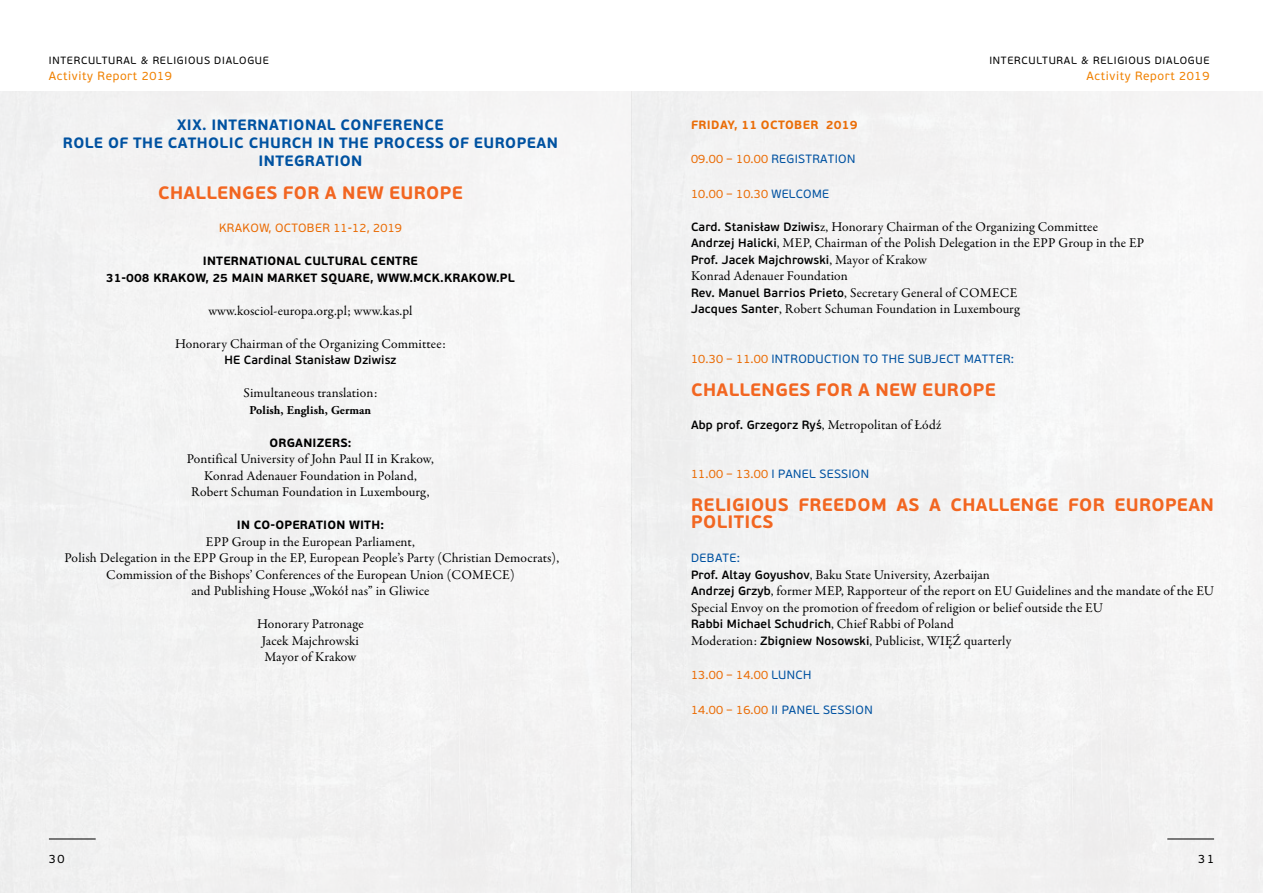
<style>
.page{position:relative;width:1263px;height:893px;background:#fff}
.page>*{position:absolute;margin:0;border:0;box-sizing:border-box;transform-origin:0 0}
.t1{font:700 18px/16.5px "PF Beau Sans Pro";letter-spacing:.02em;color:#f26621}
.t2{font:700 15px/18px "PF Beau Sans Pro";letter-spacing:.03em;color:#0052a1;text-align:center}
.t3{font:13.5px/16.5px "Garamond Premr Pro";letter-spacing:.005em;color:#000;text-align:center}
.t4{font:600 12px "PF Beau Sans Pro";letter-spacing:.01em;color:#000}
.t5{font:12px "PF Beau Sans Pro";letter-spacing:.03em;color:#0052a1}
.t6{font:700 12px/16.5px "PF Beau Sans Pro";letter-spacing:.02em;color:#000;text-align:center}
.t7{font:12px "PF Beau Sans Pro";letter-spacing:.03em;color:#ea6d07}
.t8{font:12px "PF Beau Sans Pro";letter-spacing:.05em;color:#f08100}
.t9{font:700 12px "Adobe Garamond Pro";letter-spacing:.01em;color:#000}
.t10{font:700 12px "PF Beau Sans Pro";letter-spacing:.03em;color:#ea6d07}
.t11{font:12px "PF Beau Sans Pro";color:#000}
.t12{font:10.5px "PF Beau Sans Pro";letter-spacing:.07em;color:#000}
.s1{color:#ea6d07}
.s2{color:#0052a1}
.s3{font-family:"PF Beau Sans Pro";font-weight:600;font-size:12px}
.s4{font-family:"Garamond Premr Pro";font-weight:400;font-size:13.5px}
</style>
<div class="page">
<hr style="left:49px;top:839px;width:47px;height:1px;background:#000">
<hr style="left:1167px;top:839px;width:47px;height:1px;background:#000">
<p class="t12" style="left:49px;top:55px;width:221px">INTERCULTURAL &amp; RELIGIOUS DIALOGUE</p>
<p class="t8" style="left:49px;top:69px;width:124px">Activity Report 2019</p>
<p class="t2" style="left:63px;top:116px;width:496px">XIX. INTERNATIONAL CONFERENCE<br>ROLE OF THE CATHOLIC CHURCH IN THE PROCESS OF EUROPEAN<br>INTEGRATION</p>
<h1 class="t1" style="left:158px;top:185px;width:306px">CHALLENGES FOR A NEW EUROPE</h1>
<p class="t7" style="left:219px;top:221px;width:184px">KRAKOW, OCTOBER 11-12, 2019</p>
<p class="t6" style="left:106px;top:253px;width:410px">INTERNATIONAL CULTURAL CENTRE<br>31-008 KRAKOW, 25 MAIN MARKET SQUARE, WWW.MCK.KRAKOW.PL</p>
<p class="t3" style="left:208px;top:303px;width:206px">www.kosciol-europa.org.pl; www.kas.pl</p>
<p class="t3" style="left:175px;top:336px;width:272px">Honorary Chairman of the Organizing Committee:</p>
<p class="t4" style="left:224px;top:353px;width:173px">HE Cardinal Stanisław Dziwisz</p>
<p class="t3" style="left:244px;top:385px;width:135px">Simultaneous translation:</p>
<p class="t9" style="left:250px;top:403px;width:123px">Polish, English, German</p>
<p class="t6" style="left:269px;top:435px;width:83px">ORGANIZERS:</p>
<p class="t3" style="left:187px;top:451px;width:249px">Pontifical University of John Paul II in Krakow,<br>Konrad Adenauer Foundation in Poland,<br>Robert Schuman Foundation in Luxembourg,</p>
<p class="t6" style="left:237px;top:517px;width:149px">IN CO-OPERATION WITH:</p>
<p class="t3" style="left:65px;top:534px;width:496px">EPP Group in the European Parliament,<br>Polish Delegation in the EPP Group in the EP, European People’s Party (Christian Democrats), Commission of the Bishops’ Conferences of the European Union (COMECE)<br>and Publishing House „Wokół nas” in Gliwice</p>
<p class="t3" style="left:257px;top:616px;width:108px">Honorary Patronage<br>Jacek Majchrowski<br>Mayor of Krakow</p>
<p class="t12" style="left:989px;top:55px;width:221px">INTERCULTURAL &amp; RELIGIOUS DIALOGUE</p>
<p class="t8" style="left:1086px;top:69px;width:124px">Activity Report 2019</p>
<p class="t10" style="left:691px;top:117px;width:168px">FRIDAY, 11 OCTOBER 2019</p>
<p class="t5" style="left:691px;top:152px;width:166px"><span class="s1">09.00 – 10.00</span> REGISTRATION</p>
<p class="t7" style="left:691px;top:187px;width:140px">10.00 – 10.30 <span class="s2">WELCOME</span></p>
<p class="t3" style="left:691px;top:219px;width:455px;text-align:left"><span class="s3">Card. Stanisław Dziwis</span>z, Honorary Chairman of the Organizing Committee<br><span class="s3">Andrzej Halicki</span>, MEP, Chairman of the Polish Delegation in the EPP Group in the EP</p>
<p class="t4" style="left:691px;top:253px;width:237px">Prof. Jacek Majchrowski<span class="s4">, Mayor of Krakow</span></p>
<p class="t3" style="left:691px;top:268px;width:330px;text-align:left">Konrad Adenauer Foundation<br><span class="s3">Rev. Manuel Barrios Prieto</span>, Secretary General of COMECE<br><span class="s3">Jacques Santer</span>, Robert Schuman Foundation in Luxembourg</p>
<p class="t5" style="left:691px;top:352px;width:325px"><span class="s1">10.30 – 11.00</span> INTRODUCTION TO THE SUBJECT MATTER:</p>
<h1 class="t1" style="left:691px;top:382px;width:306px">CHALLENGES FOR A NEW EUROPE</h1>
<p class="t4" style="left:691px;top:418px;width:252px">Abp prof. Grzegorz Ryś<span class="s4">, Metropolitan of Łódź</span></p>
<p class="t5" style="left:691px;top:467px;width:180px"><span class="s1">11.00 – 13.00</span> I PANEL SESSION</p>
<h1 class="t1" style="left:691px;top:497px;width:524px">RELIGIOUS FREEDOM AS A CHALLENGE FOR EUROPEAN<br>POLITICS</h1>
<p class="t5" style="left:691px;top:551px;width:50px">DEBATE:</p>
<p class="t3" style="left:691px;top:567px;width:525px;text-align:left"><span class="s3">Prof. Altay Goyushov</span>, Baku State University, Azerbaijan<br><span class="s3">Andrzej Grzyb</span>, former MEP, Rapporteur of the report on EU Guidelines and the mandate of the EU<br>Special Envoy on the promotion of freedom of religion or belief outside the EU</p>
<p class="t4" style="left:691px;top:617px;width:264px">Rabbi Michael Schudrich<span class="s4">, Chief Rabbi of Poland</span></p>
<p class="t3" style="left:691px;top:633px;width:322px">Moderation: <span class="s3">Zbigniew Nosowski</span>, Publicist, WIĘŹ quarterly</p>
<p class="t7" style="left:691px;top:668px;width:122px">13.00 – 14.00 <span class="s2">LUNCH</span></p>
<p class="t5" style="left:691px;top:703px;width:183px"><span class="s1">14.00 – 16.00</span> II PANEL SESSION</p>
<p class="t11" style="left:49px;top:852px;width:17px">30</p>
<p class="t11" style="left:1198px;top:852px;width:17px">31</p>
</div>
